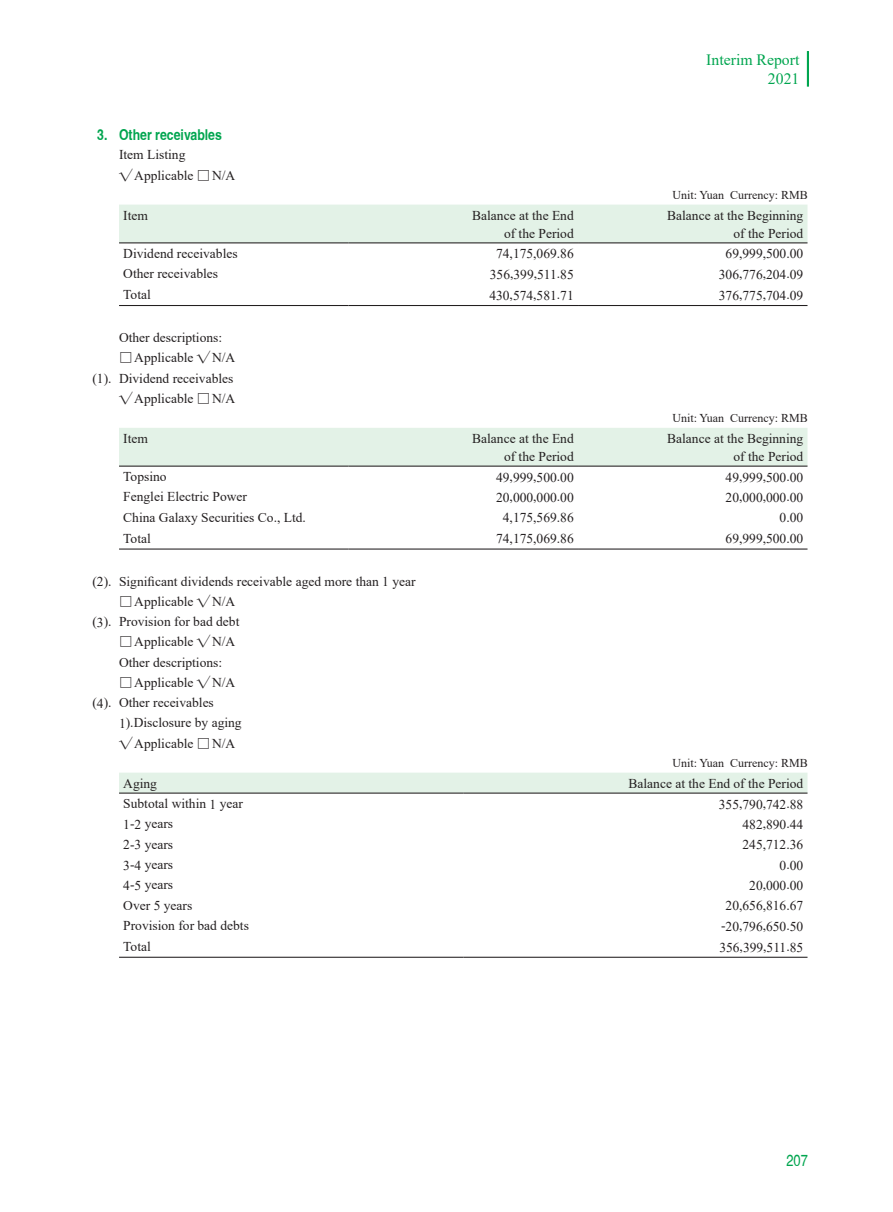
<style>
.page{position:relative;width:893px;height:1212px;background:#fff}
.page>*{position:absolute;margin:0;border:0;box-sizing:border-box;transform-origin:0 0}
.t1{font:15.75px/18.9px "Times New Roman";color:#00a54f;text-align:right}
.t2{font:condensed 15.75px "Helvetica";color:#00a54f}
.t3{font:700 condensed 15px "Helvetica";color:#00a54f}
.t4{font:13.5px/20.2px "Times New Roman";color:#231f20}
.t5{font:12px "Times New Roman";color:#231f20}
.s1{font-family:"FZXH1 JW GB1 0"}
</style>
<div class="page">
<hr style="left:807px;top:51px;width:2px;height:36px;background:#00a54f">
<div style="left:119px;top:205px;width:688px;height:37px;background:#e3f2e7"></div>
<hr style="left:119px;top:242px;width:230px;height:1px;background:#231f20">
<hr style="left:349px;top:242px;width:229px;height:1px;background:#231f20">
<hr style="left:578px;top:242px;width:229px;height:1px;background:#231f20">
<hr style="left:119px;top:305px;width:230px;height:1px;background:#231f20">
<hr style="left:349px;top:305px;width:229px;height:1px;background:#231f20">
<hr style="left:578px;top:305px;width:229px;height:1px;background:#231f20">
<div style="left:119px;top:428px;width:688px;height:38px;background:#e3f2e7"></div>
<hr style="left:119px;top:466px;width:230px;height:1px;background:#231f20">
<hr style="left:349px;top:466px;width:229px;height:1px;background:#231f20">
<hr style="left:578px;top:466px;width:229px;height:1px;background:#231f20">
<hr style="left:119px;top:548px;width:230px;height:2px;background:#231f20">
<hr style="left:349px;top:548px;width:229px;height:2px;background:#231f20">
<hr style="left:578px;top:548px;width:229px;height:2px;background:#231f20">
<div style="left:119px;top:773px;width:688px;height:19px;background:#e3f2e7"></div>
<hr style="left:119px;top:792px;width:344px;height:2px;background:#231f20">
<hr style="left:463px;top:792px;width:344px;height:2px;background:#231f20">
<hr style="left:119px;top:957px;width:344px;height:1px;background:#231f20">
<hr style="left:463px;top:957px;width:344px;height:1px;background:#231f20">
<p class="t3" style="left:97px;top:126px;width:126px">3. Other receivables</p>
<p class="t4" style="left:119px;top:144px;width:118px">Item Listing <span class="s1">√</span>Applicable <span class="s1">□</span>N/A</p>
<p class="t1" style="left:706px;top:49px;width:95px">Interim Report<br>2021</p>
<p class="t5" style="left:672px;top:186px;width:137px">Unit: Yuan Currency: RMB</p>
<p class="t4" style="left:123px;top:204px;width:26px">Item</p>
<p class="t4" style="left:472px;top:206px;width:103px;line-height:18px;text-align:right">Balance at the End of the Period</p>
<p class="t4" style="left:667px;top:206px;width:138px;line-height:18px;text-align:right">Balance at the Beginning of the Period</p>
<p class="t4" style="left:123px;top:243px;width:116px">Dividend receivables</p>
<p class="t4" style="left:496px;top:243px;width:79px">74,175,069.86</p>
<p class="t4" style="left:726px;top:243px;width:79px">69,999,500.00</p>
<p class="t4" style="left:123px;top:263px;width:96px">Other receivables</p>
<p class="t4" style="left:490px;top:264px;width:85px">356,399,511.85</p>
<p class="t4" style="left:719px;top:264px;width:86px">306,776,204.09</p>
<p class="t4" style="left:123px;top:284px;width:29px">Total</p>
<p class="t4" style="left:489px;top:285px;width:86px">430,574,581.71</p>
<p class="t4" style="left:719px;top:285px;width:86px">376,775,704.09</p>
<p class="t4" style="left:119px;top:327px;width:105px">Other descriptions:</p>
<p class="t4" style="left:92px;top:347px;width:144px;text-align:right"><span class="s1">□</span>Applicable <span class="s1">√</span>N/A<br>(1). Dividend receivables <span class="s1">√</span>Applicable <span class="s1">□</span>N/A</p>
<p class="t5" style="left:672px;top:409px;width:137px">Unit: Yuan Currency: RMB</p>
<p class="t4" style="left:123px;top:428px;width:26px">Item</p>
<p class="t4" style="left:472px;top:429px;width:103px;line-height:18px;text-align:right">Balance at the End of the Period</p>
<p class="t4" style="left:667px;top:429px;width:138px;line-height:18px;text-align:right">Balance at the Beginning of the Period</p>
<p class="t4" style="left:123px;top:466px;width:45px">Topsino</p>
<p class="t4" style="left:496px;top:467px;width:79px">49,999,500.00</p>
<p class="t4" style="left:726px;top:467px;width:79px">49,999,500.00</p>
<p class="t4" style="left:123px;top:486px;width:125px">Fenglei Electric Power</p>
<p class="t4" style="left:496px;top:487px;width:79px">20,000,000.00</p>
<p class="t4" style="left:726px;top:487px;width:79px">20,000,000.00</p>
<p class="t4" style="left:123px;top:507px;width:184px">China Galaxy Securities Co., Ltd.</p>
<p class="t4" style="left:503px;top:507px;width:72px">4,175,569.86</p>
<p class="t4" style="left:780px;top:507px;width:25px">0.00</p>
<p class="t4" style="left:123px;top:528px;width:29px">Total</p>
<p class="t4" style="left:496px;top:528px;width:79px">74,175,069.86</p>
<p class="t4" style="left:726px;top:528px;width:79px">69,999,500.00</p>
<p class="t4" style="left:92px;top:571px;width:325px">(2). Significant dividends receivable aged more than 1 year</p>
<p class="t4" style="left:92px;top:591px;width:148px;text-indent:27px"><span class="s1">□</span>Applicable <span class="s1">√</span>N/A (3). Provision for bad debt</p>
<p class="t4" style="left:119px;top:631px;width:118px"><span class="s1">□</span>Applicable <span class="s1">√</span>N/A<br>Other descriptions:</p>
<p class="t4" style="left:92px;top:672px;width:144px;text-indent:27px"><span class="s1">□</span>Applicable <span class="s1">√</span>N/A (4). Other receivables</p>
<p class="t4" style="left:119px;top:712px;width:124px">1).Disclosure by aging <span class="s1">√</span>Applicable <span class="s1">□</span>N/A</p>
<p class="t5" style="left:672px;top:754px;width:137px">Unit: Yuan Currency: RMB</p>
<p class="t4" style="left:123px;top:772px;width:35px">Aging</p>
<p class="t4" style="left:629px;top:772px;width:176px">Balance at the End of the Period</p>
<p class="t4" style="left:123px;top:793px;width:121px">Subtotal within 1 year</p>
<p class="t4" style="left:719px;top:793px;width:86px">355,790,742.88</p>
<p class="t4" style="left:123px;top:813px;width:51px">1-2 years</p>
<p class="t4" style="left:742px;top:814px;width:62px">482,890.44</p>
<p class="t4" style="left:123px;top:834px;width:51px">2-3 years</p>
<p class="t4" style="left:742px;top:834px;width:62px">245,712.36</p>
<p class="t4" style="left:123px;top:854px;width:51px">3-4 years</p>
<p class="t4" style="left:780px;top:854px;width:25px">0.00</p>
<p class="t4" style="left:123px;top:874px;width:51px">4-5 years</p>
<p class="t4" style="left:749px;top:875px;width:55px">20,000.00</p>
<p class="t4" style="left:123px;top:894px;width:70px">Over 5 years</p>
<p class="t4" style="left:726px;top:895px;width:79px">20,656,816.67</p>
<p class="t4" style="left:123px;top:915px;width:127px">Provision for bad debts</p>
<p class="t4" style="left:721px;top:915px;width:84px">-20,796,650.50</p>
<p class="t4" style="left:123px;top:936px;width:29px">Total</p>
<p class="t4" style="left:719px;top:936px;width:85px">356,399,511.85</p>
<p class="t2" style="left:786px;top:1151px;width:23px">207</p>
</div>
